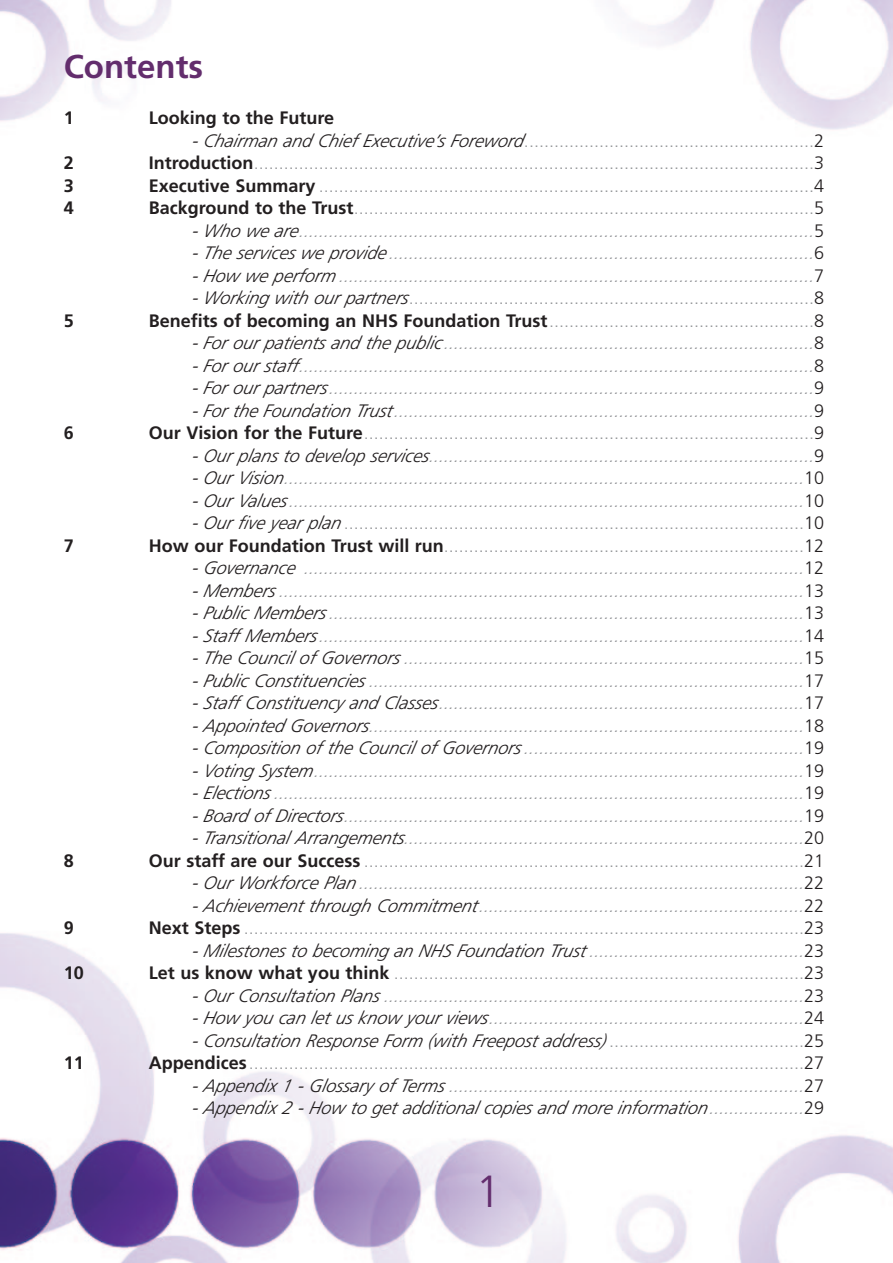
<style>
.page{position:relative;width:893px;height:1263px;background:#fff}
.page>*{position:absolute;margin:0;border:0;box-sizing:border-box;transform-origin:0 0}
.t1{font:300 45px "Frutiger";color:#632d6d}
.t2{font:700 33px "Frutiger";color:#632d6d}
.t3{font:italic 300 18px "Frutiger";color:#939598}
.t4{font:300 18px "Frutiger";color:#939598}
.t5{font:italic 300 18px "Frutiger";color:#231f20}
.t6{font:700 18px "Frutiger";color:#231f20}
.s1{font-style:italic;color:#231f20}
.s2{color:#231f20}
.s3{font-weight:700;color:#231f20}
.s4{font-style:normal;color:#231f20}
.s5{font-style:normal;color:#939598}
.s6{font-style:normal}
.s7{color:#939598}
</style>
<div class="page">
<img style="left:0;top:0;width:892px;height:1263px">
<h2 class="t2" style="left:64px;top:54px;width:141px">Contents</h2>
<p class="t6" style="left:64px;top:111px;width:12px">1</p>
<p class="t6" style="left:149px;top:111px;width:187px">Looking to the Future</p>
<p class="t4" style="left:191px;top:133px;width:634px"><span class="s1">- Chairman and Chief Executive’s Foreword</span>..........................................................<span class="s2">2</span></p>
<p class="t6" style="left:64px;top:156px;width:12px">2</p>
<p class="t4" style="left:149px;top:156px;width:676px"><span class="s3">Introduction</span>................................................................................................................<span class="s2">3</span></p>
<p class="t6" style="left:64px;top:178px;width:12px">3</p>
<p class="t4" style="left:149px;top:178px;width:676px"><span class="s3">Executive Summary</span> ...................................................................................................<span class="s2">4</span></p>
<p class="t6" style="left:64px;top:201px;width:12px">4</p>
<p class="t4" style="left:149px;top:201px;width:676px"><span class="s3">Background to the Trust</span>............................................................................................<span class="s2">5</span></p>
<p class="t3" style="left:191px;top:223px;width:634px"><span class="s2">- Who we are</span>.......................................................................................................<span class="s4">5</span></p>
<p class="t3" style="left:191px;top:246px;width:634px"><span class="s2">- The services we provide</span> .....................................................................................<span class="s4">6</span></p>
<p class="t3" style="left:191px;top:268px;width:634px"><span class="s2">- How we perform</span> ...............................................................................................<span class="s4">7</span></p>
<p class="t4" style="left:191px;top:291px;width:634px"><span class="s1">- Working with our partners</span>.................................................................................<span class="s2">8</span></p>
<p class="t6" style="left:64px;top:313px;width:12px">5</p>
<p class="t4" style="left:149px;top:313px;width:676px"><span class="s3">Benefits of becoming an NHS Foundation Trust</span>.....................................................<span class="s2">8</span></p>
<p class="t3" style="left:191px;top:336px;width:634px"><span class="s2">- For our patients and the public</span> ..........................................................................<span class="s4">8</span></p>
<p class="t3" style="left:191px;top:358px;width:634px"><span class="s2">- For our staff</span>.......................................................................................................<span class="s4">8</span></p>
<p class="t3" style="left:191px;top:381px;width:634px"><span class="s2">- For our partners</span>.................................................................................................<span class="s4">9</span></p>
<p class="t3" style="left:191px;top:403px;width:634px"><span class="s2">- For the Foundation Trust</span>....................................................................................<span class="s4">9</span></p>
<p class="t6" style="left:64px;top:426px;width:12px">6</p>
<p class="t4" style="left:149px;top:426px;width:676px"><span class="s3">Our Vision for the Future</span>..........................................................................................<span class="s2">9</span></p>
<p class="t3" style="left:191px;top:448px;width:634px"><span class="s2">- Our plans to develop services</span>.............................................................................<span class="s4">9</span></p>
<p class="t3" style="left:191px;top:471px;width:634px"><span class="s2">- Our Vision</span>........................................................................................................<span class="s4">1 0</span></p>
<p class="t3" style="left:191px;top:493px;width:634px"><span class="s2">- Our Values</span>.......................................................................................................<span class="s4">1 0</span></p>
<p class="t4" style="left:191px;top:516px;width:634px"><span class="s1">- Our five year plan</span>............................................................................................<span class="s2">10</span></p>
<p class="t6" style="left:64px;top:538px;width:12px">7</p>
<p class="t4" style="left:149px;top:538px;width:676px"><span class="s3">How our Foundation Trust will run</span>........................................................................<span class="s2">12</span></p>
<p class="t3" style="left:191px;top:561px;width:634px"><span class="s2">- Governance</span> ....................................................................................................<span class="s4">1 2</span></p>
<p class="t3" style="left:191px;top:583px;width:634px"><span class="s2">- Members</span> .........................................................................................................<span class="s4">1 3</span></p>
<p class="t3" style="left:191px;top:606px;width:634px"><span class="s2">- Public Members</span>...............................................................................................<span class="s4">1 3</span></p>
<p class="t3" style="left:191px;top:628px;width:634px"><span class="s2">- Staff Members</span>.................................................................................................<span class="s4">1 4</span></p>
<p class="t3" style="left:191px;top:651px;width:634px"><span class="s2">- The Council of Governors</span> ................................................................................<span class="s4">1 5</span></p>
<p class="t3" style="left:191px;top:673px;width:634px"><span class="s2">- Public Constituencies</span> .......................................................................................<span class="s4">1 7</span></p>
<p class="t3" style="left:191px;top:696px;width:634px"><span class="s2">- Staff Constituency and Classes</span>.........................................................................<span class="s4">1 7</span></p>
<p class="t3" style="left:191px;top:718px;width:634px"><span class="s2">- Appointed Governors</span>.......................................................................................<span class="s4">1 8</span></p>
<p class="t3" style="left:191px;top:741px;width:634px"><span class="s2">- Composition of the Council of Governors</span>........................................................<span class="s4">1 9</span></p>
<p class="t3" style="left:191px;top:763px;width:634px"><span class="s2">- Voting System</span>..................................................................................................<span class="s4">1 9</span></p>
<p class="t3" style="left:191px;top:786px;width:634px"><span class="s2">- Elections</span> ..........................................................................................................<span class="s4">1 9</span></p>
<p class="t3" style="left:191px;top:808px;width:634px"><span class="s2">- Board of Directors</span>............................................................................................<span class="s4">1 9</span></p>
<p class="t3" style="left:191px;top:831px;width:634px"><span class="s2">- Transitional Arrangements</span>................................................................................<span class="s4">20</span></p>
<p class="t6" style="left:64px;top:853px;width:12px">8</p>
<p class="t4" style="left:149px;top:853px;width:676px"><span class="s3">Our staff are our Success</span> ........................................................................................<span class="s2">21</span></p>
<p class="t3" style="left:191px;top:876px;width:634px"><span class="s2">- Our Workforce Plan</span> .........................................................................................<span class="s4">22</span></p>
<p class="t3" style="left:191px;top:898px;width:634px"><span class="s2">- Achievement through Commitment</span>.................................................................<span class="s4">22</span></p>
<p class="t6" style="left:64px;top:921px;width:12px">9</p>
<p class="t4" style="left:149px;top:921px;width:676px"><span class="s3">Next Steps</span> ................................................................................................................<span class="s2">23</span></p>
<p class="t3" style="left:191px;top:943px;width:634px"><span class="s2">- Milestones to becoming an NHS Foundation Trust</span> ...........................................<span class="s4">23</span></p>
<p class="t6" style="left:64px;top:966px;width:22px">10</p>
<p class="t4" style="left:149px;top:966px;width:676px"><span class="s3">Let us know what you think</span> ..................................................................................<span class="s2">23</span></p>
<p class="t3" style="left:191px;top:988px;width:634px"><span class="s2">- Our Consultation Plans</span> ....................................................................................<span class="s4">23</span></p>
<p class="t3" style="left:191px;top:1011px;width:634px"><span class="s2">- How you can let us know your views</span>...............................................................<span class="s4">24</span></p>
<p class="t5" style="left:191px;top:1033px;width:634px">- Consultation Response Form (with Freepost address) <span class="s5">.......................................</span><span class="s6">25</span></p>
<p class="t6" style="left:64px;top:1056px;width:22px">11</p>
<p class="t4" style="left:149px;top:1056px;width:676px"><span class="s3">Appendices</span>...............................................................................................................<span class="s2">27</span></p>
<p class="t3" style="left:191px;top:1078px;width:634px"><span class="s2">- Appendix 1 - Glossary of Terms</span> .......................................................................<span class="s4">27</span></p>
<p class="t5" style="left:191px;top:1101px;width:634px">- Appendix 2 - How to get additional copies and more information<span class="s7">...................</span><span class="s6">2 9</span></p>
<h1 class="t1" style="left:476px;top:1173px;width:27px">1</h1>
</div>
